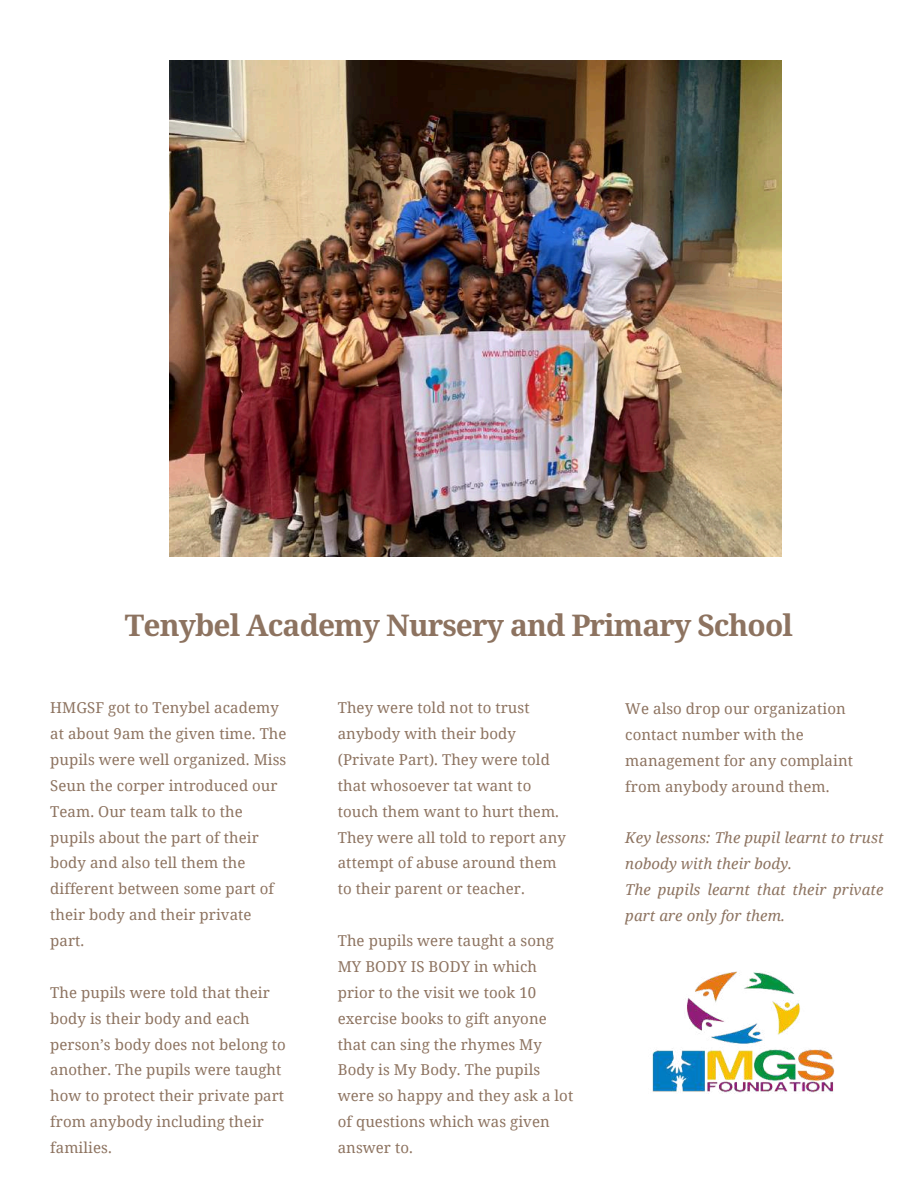
<style>
.page{position:relative;width:918px;height:1188px;background:#fff}
.page>*{position:absolute;margin:0;border:0;box-sizing:border-box;transform-origin:0 0}
.t1{font:700 29.85px "Noto Serif Ethiopic";letter-spacing:-.03em;color:#8d7360}
.t2{font:15px/25.8px "Noto Serif";letter-spacing:.005em;color:#8d7360}
.t3{font:italic 15px/25.8px "Noto Serif";letter-spacing:.005em;color:#8d7360}
</style>
<div class="page">
<img style="left:652px;top:971px;width:183px;height:123px">
<img style="left:170px;top:60px;width:612px;height:497px">
<h1 class="t1" style="left:125px;top:604px;width:670px">Tenybel Academy Nursery and Primary School</h1>
<p class="t2" style="left:50px;top:694px;width:238px">HMGSF got to Tenybel academy at about 9am the given time. The pupils were well organized. Miss<br>Seun the corper introduced our<br>Team. Our team talk to the pupils about the part of their body and also tell them the different between some part of their body and their private part.</p>
<p class="t2" style="left:50px;top:979px;width:237px">The pupils were told that their body is their body and each person’s body does not belong to another. The pupils were taught how to protect their private part from anybody including their families.</p>
<p class="t2" style="left:338px;top:694px;width:230px">They were told not to trust anybody with their body (Private Part). They were told that whosoever tat want to touch them want to hurt them.<br>They were all told to report any attempt of abuse around them to their parent or teacher.</p>
<p class="t2" style="left:338px;top:927px;width:237px">The pupils were taught a song<br>MY BODY IS BODY in which prior to the visit we took 10 exercise books to gift anyone that can sing the rhymes My<br>Body is My Body. The pupils were so happy and they ask a lot of questions which was given answer to.</p>
<p class="t2" style="left:625px;top:695px;width:229px">We also drop our organization contact number with the management for any complaint from anybody around them.</p>
<p class="t3" style="left:625px;top:825px;width:260px">Key lessons: The pupil learnt to trust nobody with their body.<br>The pupils learnt that their private part are only for them.</p>
</div>
